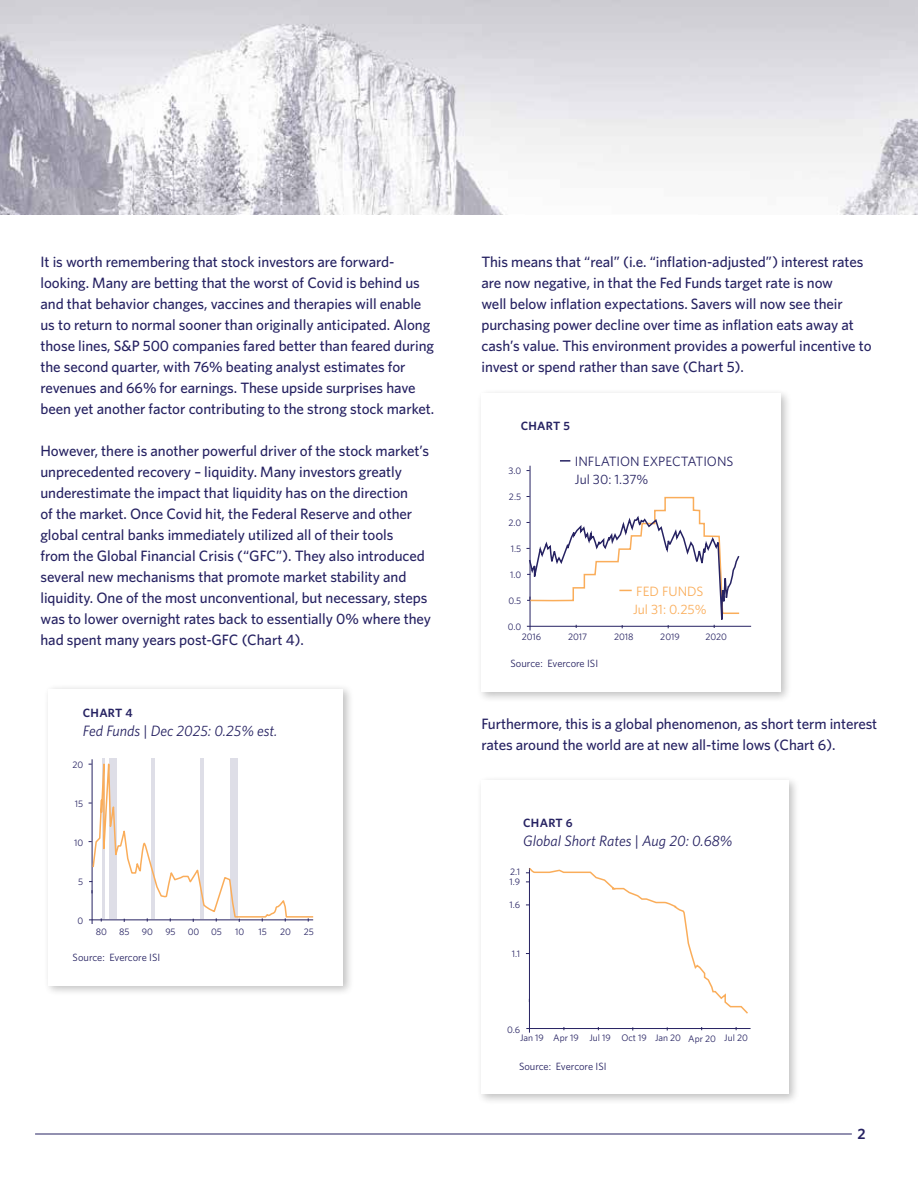
<style>
.page{position:relative;width:918px;height:1188px;background:#fff}
.page>*{position:absolute;margin:0;border:0;box-sizing:border-box;transform-origin:0 0}
.t1{font:500 15px/21px "Whitney";letter-spacing:-.005em;color:#262262}
.t2{font:italic 15px "Whitney";color:#262262}
.t3{font:600 15px "Whitney";color:#262262}
.t4{font:13.5px/18px "Whitney";color:#262262}
.t5{font:13.5px/18px "Whitney";color:#faad5a}
.t6{font:600 12px "Whitney";letter-spacing:.025em;color:#262262}
.t7{font:10.5px "Whitney";letter-spacing:-.005em;color:#262262}
.t8{font:9.45px/10.5px "Whitney";color:#262262}
</style>
<div class="page">
<hr style="left:35px;top:1134px;width:817px;height:1px;background:#262262">
<img style="left:0;top:0;width:918px;height:214px">
<div style="left:43px;top:684px;width:311px;height:313px;background:#000;opacity:.25"></div>
<div style="left:49px;top:689px;width:294px;height:297px;background:#fff"></div>
<hr style="left:89px;top:920px;width:224px;height:1px;background:#262262">
<hr style="left:92px;top:759px;width:1px;height:165px;background:#262262">
<div style="left:231px;top:758px;width:7px;height:161px;background:#dedee7"></div>
<hr style="left:200px;top:758px;width:4px;height:161px;background:#dedee7">
<hr style="left:151px;top:758px;width:4px;height:161px;background:#dedee7">
<div style="left:110px;top:758px;width:7px;height:161px;background:#dedee7"></div>
<hr style="left:102px;top:758px;width:3px;height:161px;background:#262262">
<svg style="left:92px;top:758px;width:222px;height:160px"></svg>
<div style="left:476px;top:775px;width:325px;height:330px;background:#000;opacity:.25"></div>
<div style="left:481px;top:781px;width:308px;height:313px;background:#fff"></div>
<hr style="left:526px;top:1028px;width:225px;height:1px;background:#262262">
<hr style="left:529px;top:868px;width:1px;height:165px;background:#262262">
<svg style="left:526px;top:868px;width:222px;height:146px"></svg>
<div style="left:476px;top:388px;width:316px;height:315px;background:#000;opacity:.25"></div>
<div style="left:481px;top:394px;width:300px;height:298px;background:#fff"></div>
<hr style="left:527px;top:626px;width:224px;height:1px;background:#262262">
<hr style="left:530px;top:466px;width:1px;height:164px;background:#262262">
<svg style="left:560px;top:460px;width:10px;height:2px"></svg>
<svg style="left:527px;top:496px;width:214px;height:135px"></svg>
<p class="t1" style="left:40px;top:251px;width:395px">It is worth remembering that stock investors are forward&shy;looking. Many are betting that the worst of Covid is behind us and that behavior changes, vaccines and therapies will enable us to return to normal sooner than originally anticipated. Along those lines, S&amp;P 500 companies fared better than feared during the second quarter, with 76% beating analyst estimates for revenues and 66% for earnings. These upside surprises have been yet another factor contributing to the strong stock market.</p>
<p class="t1" style="left:40px;top:440px;width:392px">However, there is another powerful driver of the stock market’s unprecedented recovery – liquidity. Many investors greatly underestimate the impact that liquidity has on the direction<br>of the market. Once Covid hit, the Federal Reserve and other global central banks immediately utilized all of their tools<br>from the Global Financial Crisis (“GFC”). They also introduced several new mechanisms that promote market stability and liquidity. One of the most unconventional, but necessary, steps was to lower overnight rates back to essentially 0% where they had spent many years post-GFC (Chart 4).</p>
<p class="t6" style="left:83px;top:705px;width:52px">CHART 4</p>
<p class="t2" style="left:83px;top:722px;width:196px">Fed Funds | Dec 2025: 0.25% est.</p>
<p class="t8" style="left:72px;top:759px;width:12px">20</p>
<p class="t8" style="left:75px;top:798px;width:10px">15</p>
<p class="t8" style="left:74px;top:837px;width:11px">10</p>
<p class="t8" style="left:78px;top:876px;width:7px">5</p>
<p class="t8" style="left:77px;top:915px;width:7px">0</p>
<p class="t8" style="left:96px;top:926px;width:13px">80</p>
<p class="t8" style="left:119px;top:926px;width:12px">85</p>
<p class="t8" style="left:142px;top:926px;width:13px">90</p>
<p class="t8" style="left:165px;top:926px;width:12px">95</p>
<p class="t8" style="left:188px;top:926px;width:36px">00 05</p>
<p class="t8" style="left:235px;top:926px;width:11px">10</p>
<p class="t8" style="left:258px;top:926px;width:10px">15</p>
<p class="t8" style="left:280px;top:926px;width:12px">20</p>
<p class="t8" style="left:304px;top:926px;width:12px">25</p>
<p class="t7" style="left:73px;top:951px;width:89px">Source: Evercore ISI</p>
<p class="t1" style="left:481px;top:251px;width:392px">This means that “real” (i.e. “inflation-adjusted”) interest rates are now negative, in that the Fed Funds target rate is now<br>well below inflation expectations. Savers will now see their purchasing power decline over time as inflation eats away at cash’s value. This environment provides a powerful incentive to invest or spend rather than save (Chart 5).</p>
<p class="t6" style="left:521px;top:418px;width:51px">CHART 5</p>
<p class="t8" style="left:508px;top:465px;width:14px">3.0</p>
<p class="t8" style="left:509px;top:491px;width:14px">2.5</p>
<p class="t8" style="left:508px;top:517px;width:14px">2.0</p>
<p class="t8" style="left:511px;top:543px;width:12px">1.5</p>
<p class="t8" style="left:510px;top:569px;width:13px">1.0</p>
<p class="t8" style="left:508px;top:595px;width:14px">0.5</p>
<p class="t8" style="left:508px;top:621px;width:15px">0.0</p>
<p class="t4" style="left:575px;top:452px;width:160px">INFLATION EXPECTATIONS<br>Jul 30: 1.37%</p>
<p class="t5" style="left:633px;top:582px;width:75px">FED FUNDS<br>Jul 31: 0.25%</p>
<p class="t8" style="left:522px;top:631px;width:21px">2016</p>
<p class="t8" style="left:568px;top:631px;width:21px">2017</p>
<p class="t8" style="left:614px;top:631px;width:21px">2018</p>
<p class="t8" style="left:660px;top:631px;width:21px">2019</p>
<p class="t8" style="left:705px;top:631px;width:23px">2020</p>
<p class="t7" style="left:511px;top:658px;width:89px">Source: Evercore ISI</p>
<p class="t1" style="left:481px;top:713px;width:397px">Furthermore, this is a global phenomenon, as short term interest rates around the world are at new all-time lows (Chart 6).</p>
<p class="t6" style="left:523px;top:815px;width:51px">CHART 6</p>
<p class="t2" style="left:523px;top:832px;width:211px">Global Short Rates | Aug 20: 0.68%</p>
<p class="t8" style="left:510px;top:866px;width:12px">2.1<br>1.9</p>
<p class="t8" style="left:509px;top:900px;width:12px">1.6</p>
<p class="t8" style="left:512px;top:948px;width:10px">1.1</p>
<p class="t8" style="left:507px;top:1024px;width:15px">0.6</p>
<p class="t8" style="left:520px;top:1032px;width:229px">Jan 19 Apr 19 Jul 19 Oct 19 Jan 20 Apr 20 Jul 20</p>
<p class="t7" style="left:519px;top:1060px;width:89px">Source: Evercore ISI</p>
<p class="t3" style="left:858px;top:1124px;width:10px">2</p>
</div>
